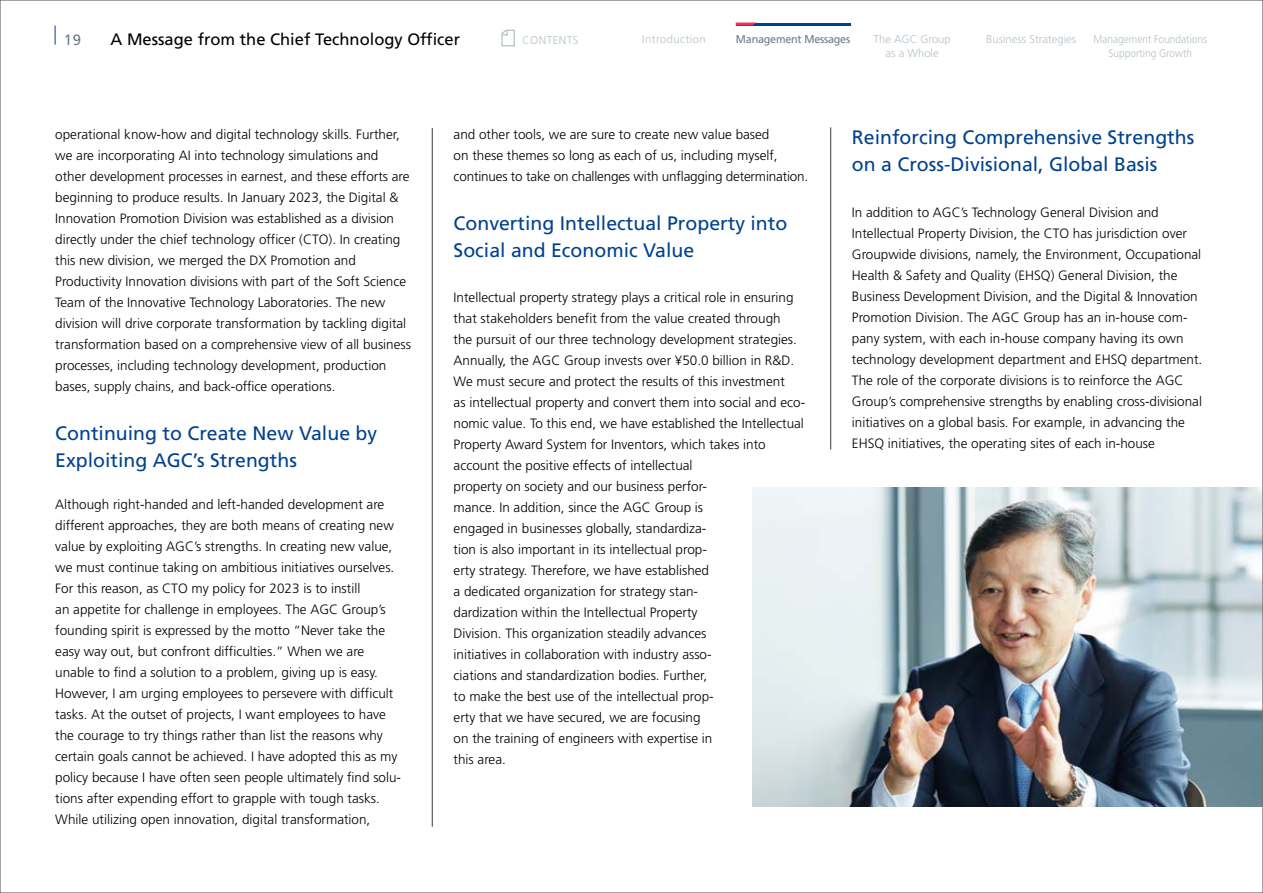
<style>
.page{position:relative;width:1263px;height:893px;background:#fff}
.page>*{position:absolute;margin:0;border:0;box-sizing:border-box;transform-origin:0 0}
.t1{font:19.5px/27px "Frutiger LT Std";color:#00428e}
.t2{font:16.5px "Frutiger LT Std";color:#000}
.t3{font:15px "Frutiger LT Std";color:#6b7d87}
.t4{font:300 13.5px/21px "Frutiger LT Std";color:#000}
.t5{font:300 11.25px/13.5px "Frutiger LT Std";color:#b5c1c8;text-align:center}
.t6{font:300 11.25px/13.5px "Frutiger LT Std";color:#b5c1c8;text-align:center;scale:.9 1}
.t7{font:300 11.25px "Frutiger LT Std";letter-spacing:.04em;color:#b5c1c8}
.t8{font:11.25px "Frutiger LT Std";letter-spacing:-.02em;color:#6b7d87;scale:.96 1}
</style>
<div class="page">
<hr style="left:432px;top:128px;width:1px;height:699px;background:#656464">
<hr style="left:830px;top:128px;width:1px;height:321px;background:#656464">
<img style="left:753px;top:488px;width:508px;height:319px">
<svg style="left:55px;top:26px;width:1px;height:19px"></svg>
<hr style="left:736px;top:23px;width:114px;height:3px;background:#00428e">
<svg style="left:736px;top:23px;width:20px;height:3px"></svg>
<svg style="left:501px;top:29px;width:14px;height:18px"></svg>
<p class="t2" style="left:111px;top:30px;width:351px">A Message from the Chief Technology Officer</p>
<p class="t3" style="left:64px;top:31px;width:19px">19</p>
<p class="t8" style="left:736px;top:33px;width:121px">Management Messages</p>
<p class="t5" style="left:873px;top:33px;width:79px">The AGC Group as a Whole</p>
<p class="t5" style="left:986px;top:33px;width:92px">Business Strategies</p>
<p class="t6" style="left:1093px;top:33px;width:128px">Management Foundations<br>Supporting Growth</p>
<p class="t7" style="left:522px;top:34px;width:58px">CONTENTS</p>
<p class="t7" style="left:642px;top:33px;width:65px">Introduction</p>
<p class="t4" style="left:55px;top:124px;width:357px">operational know-how and digital technology skills. Further, we are incorporating AI into technology simulations and other development processes in earnest, and these efforts are beginning to produce results. In January 2023, the Digital &amp; Innovation Promotion Division was established as a division directly under the chief technology officer (CTO). In creating this new division, we merged the DX Promotion and Productivity Innovation divisions with part of the Soft Science Team of the Innovative Technology Laboratories. The new division will drive corporate transformation by tackling digital transformation based on a comprehensive view of all business processes, including technology development, production bases, supply chains, and back-office operations.</p>
<h1 class="t1" style="left:55px;top:420px;width:323px">Continuing to Create New Value by<br>Exploiting AGC’s Strengths</h1>
<p class="t4" style="left:55px;top:494px;width:347px">Although right-handed and left-handed development are different approaches, they are both means of creating new value by exploiting AGC’s strengths. In creating new value, we must continue taking on ambitious initiatives ourselves.<br>For this reason, as CTO my policy for 2023 is to instill<br>an appetite for challenge in employees. The AGC Group’s founding spirit is expressed by the motto “Never take the easy way out, but confront difficulties.” When we are unable to find a solution to a problem, giving up is easy.<br>However, I am urging employees to persevere with difficult tasks. At the outset of projects, I want employees to have the courage to try things rather than list the reasons why certain goals cannot be achieved. I have adopted this as my policy because I have often seen people ultimately find solu&shy;tions after expending effort to grapple with tough tasks.<br>While utilizing open innovation, digital transformation,</p>
<p class="t4" style="left:454px;top:124px;width:356px">and other tools, we are sure to create new value based<br>on these themes so long as each of us, including myself, continues to take on challenges with unflagging determination.</p>
<h1 class="t1" style="left:454px;top:210px;width:335px">Converting Intellectual Property into<br>Social and Economic Value</h1>
<p class="t4" style="left:454px;top:287px;width:353px">Intellectual property strategy plays a critical role in ensuring that stakeholders benefit from the value created through<br>the pursuit of our three technology development strategies.<br>Annually, the AGC Group invests over ¥50.0 billion in R&amp;D.<br>We must secure and protect the results of this investment<br>as intellectual property and convert them into social and eco&shy;nomic value. To this end, we have established the Intellectual Property Award System for Inventors, which takes into account the positive effects of intellectual<br>property on society and our business perfor-<br>mance. In addition, since the AGC Group is<br>engaged in businesses globally, standardiza-<br>tion is also important in its intellectual prop-<br>erty strategy. Therefore, we have established<br>a dedicated organization for strategy stan-<br>dardization within the Intellectual Property<br>Division. This organization steadily advances<br>initiatives in collaboration with industry asso-<br>ciations and standardization bodies. Further,<br>to make the best use of the intellectual prop-<br>erty that we have secured, we are focusing<br>on the training of engineers with expertise in<br>this area.</p>
<h1 class="t1" style="left:852px;top:124px;width:344px">Reinforcing Comprehensive Strengths on a Cross-Divisional, Global Basis</h1>
<p class="t4" style="left:852px;top:202px;width:352px">In addition to AGC’s Technology General Division and Intellectual Property Division, the CTO has jurisdiction over Groupwide divisions, namely, the Environment, Occupational Health &amp; Safety and Quality (EHSQ) General Division, the Business Development Division, and the Digital &amp; Innovation Promotion Division. The AGC Group has an in-house com&shy;pany system, with each in-house company having its own technology development department and EHSQ department.<br>The role of the corporate divisions is to reinforce the AGC Group’s comprehensive strengths by enabling cross-divisional initiatives on a global basis. For example, in advancing the EHSQ initiatives, the operating sites of each in-house</p>
</div>
